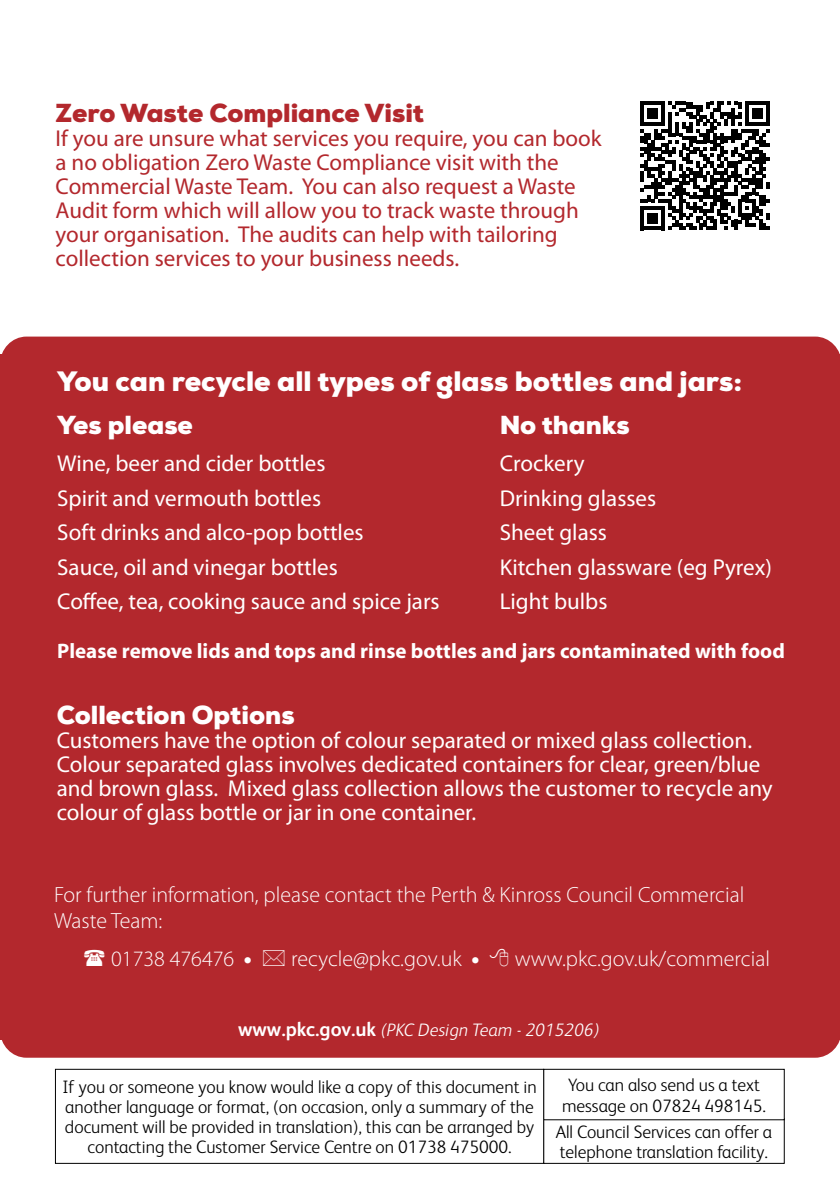
<style>
.page{position:relative;width:840px;height:1191px;background:#fff}
.page>*{position:absolute;margin:0;border:0;box-sizing:border-box;transform-origin:0 0}
.t1{font:900 28px "Nexa";color:#fff}
.t2{font:900 26px "Nexa";color:#fff}
.t3{font:900 26px "Nexa";color:#b3282d}
.t4{font:23px/24px "Myriad Pro";color:#fff}
.t5{font:23px/24px "Myriad Pro";color:#b3282d}
.t6{font:300 22px/26.4px "Myriad Pro";color:#fff}
.t7{font:700 21px "Myriad";color:#fff}
.t8{font:300 18px/20px "FS Albert";color:#000;text-align:center}
.t9{font:italic 300 18px "FS Albert";color:#fff}
.s1{font-weight:900}
.s2{font-weight:700;font-style:normal;font-size:20px}
</style>
<div class="page">
<div style="left:2px;top:336px;width:837px;height:721px;background:#b3282d"></div>
<svg style="left:640px;top:102px;width:128px;height:128px"></svg>
<div style="left:0;top:354px;width:6px;height:686px;background:#b3282d"></div>
<div style="left:833px;top:354px;width:6px;height:686px;background:#b3282d"></div>
<div style="left:543px;top:1069px;width:241px;height:51px;border:1px solid #000"></div>
<div style="left:55px;top:1069px;width:488px;height:94px;border:1px solid #000"></div>
<svg style="left:84px;top:949px;width:20px;height:16px"></svg>
<svg style="left:263px;top:949px;width:21px;height:16px"></svg>
<svg style="left:489px;top:948px;width:18px;height:18px"></svg>
<p class="t3" style="left:56px;top:96px;width:370px">Zero Waste Compliance Visit</p>
<p class="t5" style="left:56px;top:126px;width:547px">If you are unsure what services you require, you can book a no obligation Zero Waste Compliance visit with the Commercial Waste Team. You can also request a Waste Audit form which will allow you to track waste through your organisation. The audits can help with tailoring collection services to your business needs.</p>
<p class="t1" style="left:57px;top:363px;width:686px">You can recycle all types of glass bottles and jars:</p>
<p class="t2" style="left:57px;top:408px;width:137px">Yes please</p>
<p class="t2" style="left:499px;top:408px;width:131px">No thanks</p>
<p class="t4" style="left:57px;top:452px;width:269px">Wine, beer and cider bottles</p>
<p class="t4" style="left:499px;top:452px;width:86px">Crockery</p>
<p class="t4" style="left:57px;top:487px;width:265px">Spirit and vermouth bottles</p>
<p class="t4" style="left:499px;top:487px;width:158px">Drinking glasses</p>
<p class="t4" style="left:57px;top:521px;width:308px">Soft drinks and alco-pop bottles</p>
<p class="t4" style="left:499px;top:521px;width:109px">Sheet glass</p>
<p class="t4" style="left:57px;top:556px;width:282px">Sauce, oil and vinegar bottles</p>
<p class="t4" style="left:499px;top:556px;width:273px">Kitchen glassware (eg Pyrex)</p>
<p class="t4" style="left:57px;top:590px;width:384px">Coffee, tea, cooking sauce and spice jars</p>
<p class="t4" style="left:499px;top:590px;width:109px">Light bulbs</p>
<p class="t7" style="left:57px;top:640px;width:728px">Please remove lids and tops and rinse bottles and jars contaminated with food</p>
<p class="t2" style="left:57px;top:698px;width:239px">Collection Options</p>
<p class="t4" style="left:57px;top:728px;width:717px">Customers have the option of colour separated or mixed glass collection.<br>Colour separated glass involves dedicated containers for clear, green/blue and brown glass. Mixed glass collection allows the customer to recycle any colour of glass bottle or jar in one container.</p>
<p class="t6" style="left:54px;top:881px;width:691px">For further information, please contact the Perth &amp; Kinross Council Commercial<br>Waste Team:</p>
<p class="t6" style="left:111px;top:945px;width:142px">01738 476476 <span class="s1">•</span></p>
<p class="t6" style="left:291px;top:945px;width:189px">recycle@pkc.gov.uk <span class="s1">•</span></p>
<p class="t6" style="left:514px;top:945px;width:256px">www.pkc.gov.uk/commercial</p>
<p class="t9" style="left:238px;top:1020px;width:362px"><span class="s2">www.pkc.gov.uk</span> (PKC Design Team - 2015206)</p>
<p class="t8" style="left:62px;top:1076px;width:475px">If you or someone you know would like a copy of this document in another language or format, (on occasion, only a summary of the document will be provided in translation), this can be arranged by contacting the Customer Service Centre on 01738 475000.</p>
<p class="t8" style="left:561px;top:1074px;width:205px;line-height:20.6px">You can also send us a text message on 07824 498145.</p>
<p class="t8" style="left:555px;top:1121px;width:218px;text-align:left">All Council Services can offer a telephone translation facility.</p>
</div>
